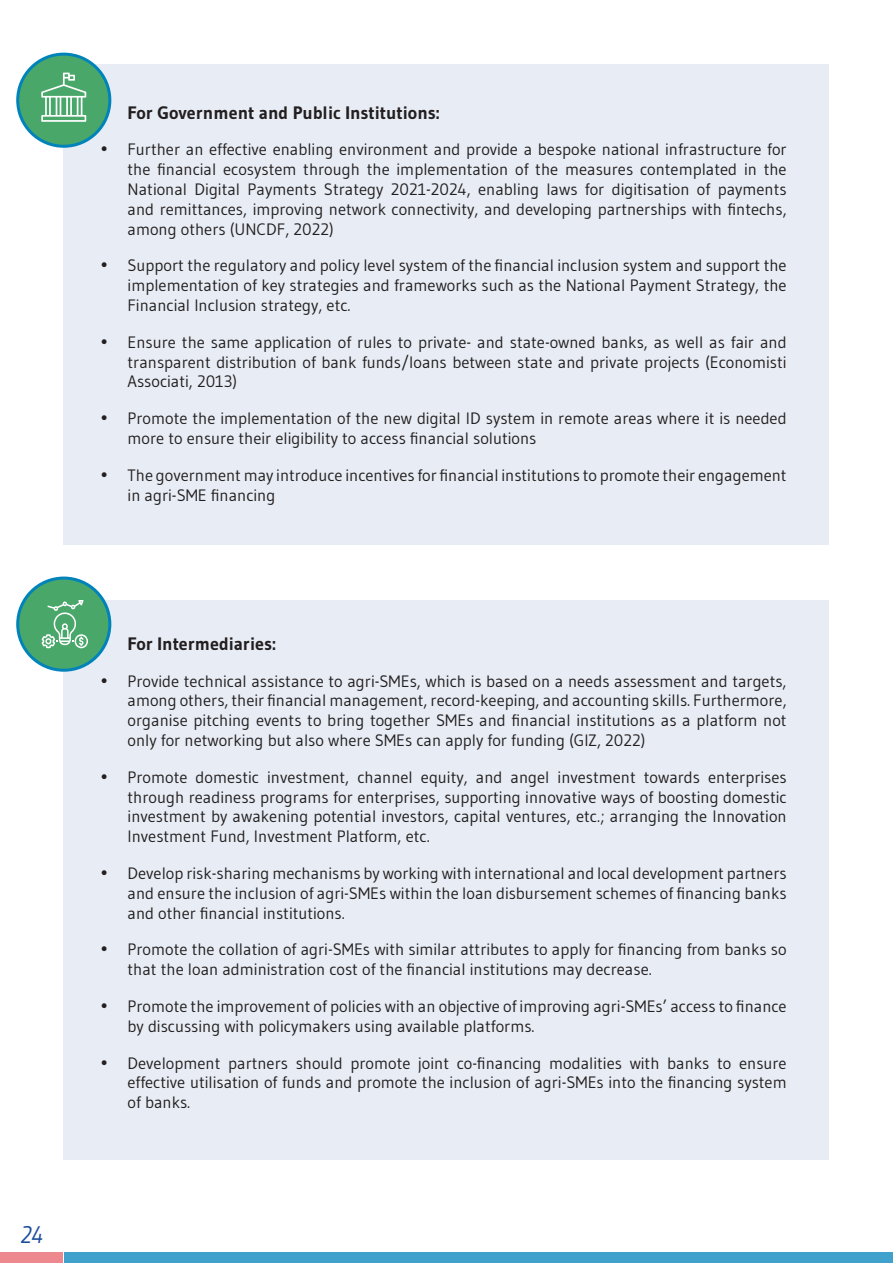
<style>
.page{position:relative;width:893px;height:1263px;background:#fff}
.page>*{position:absolute;margin:0;border:0;box-sizing:border-box;transform-origin:0 0}
.t1{font:italic 24px "Gudea";color:#194c9b}
.Annotation_text{font:700 18px "Gudea";color:#231f20}
.t2{font:16.5px/19.8px "Gudea";color:#231f20;text-align:justify}
</style>
<div class="page">
<div style="left:64px;top:1252px;width:829px;height:11px;background:#40a2cc"></div>
<div style="left:0;top:1252px;width:62px;height:11px;background:#ec888e"></div>
<div style="left:64px;top:64px;width:765px;height:480px;background:#e8edf5"></div>
<div style="left:18px;top:54px;width:92px;height:92px;background:#49a76a;border-radius:50%"></div>
<div style="left:16px;top:53px;width:95px;height:95px;border:3px solid #0083bb;border-radius:50%"></div>
<svg style="left:41px;top:73px;width:45px;height:49px"></svg>
<div style="left:64px;top:601px;width:765px;height:559px;background:#e8edf5"></div>
<div style="left:18px;top:578px;width:92px;height:92px;background:#49a76a;border-radius:50%"></div>
<div style="left:16px;top:576px;width:95px;height:96px;border:3px solid #0083bb;border-radius:50%"></div>
<svg style="left:42px;top:600px;width:46px;height:48px"></svg>
<h1 class="t1" style="left:20px;top:1219px;width:24px">24</h1>
<p class="Annotation_text" style="left:128px;top:101px;width:314px">For Government and Public Institutions:</p>
<p class="t2" style="left:128px;top:139px;width:661px;text-indent:-27px">• Further an effective enabling environment and provide a bespoke national infrastructure for the financial ecosystem through the implementation of the measures contemplated in the National Digital Payments Strategy 2021-2024, enabling laws for digitisation of payments and remittances, improving network connectivity, and developing partnerships with fintechs, among others (UNCDF, 2022)</p>
<p class="t2" style="left:128px;top:255px;width:661px;text-indent:-27px">• Support the regulatory and policy level system of the financial inclusion system and support the implementation of key strategies and frameworks such as the National Payment Strategy, the Financial Inclusion strategy, etc.</p>
<p class="t2" style="left:128px;top:332px;width:661px;text-indent:-27px">• Ensure the same application of rules to private- and state-owned banks, as well as fair and transparent distribution of bank funds/loans between state and private projects (Economisti Associati, 2013)</p>
<p class="t2" style="left:128px;top:408px;width:661px;text-indent:-27px">• Promote the implementation of the new digital ID system in remote areas where it is needed more to ensure their eligibility to access financial solutions</p>
<p class="t2" style="left:128px;top:465px;width:661px;text-indent:-27px">• The government may introduce incentives for financial institutions to promote their engagement in agri-SME financing</p>
<p class="Annotation_text" style="left:128px;top:632px;width:150px">For Intermediaries:</p>
<p class="t2" style="left:128px;top:671px;width:661px;text-indent:-27px">• Provide technical assistance to agri-SMEs, which is based on a needs assessment and targets, among others, their financial management, record-keeping, and accounting skills. Furthermore, organise pitching events to bring together SMEs and financial institutions as a platform not only for networking but also where SMEs can apply for funding (GIZ, 2022)</p>
<p class="t2" style="left:128px;top:767px;width:661px;text-indent:-27px">• Promote domestic investment, channel equity, and angel investment towards enterprises through readiness programs for enterprises, supporting innovative ways of boosting domestic investment by awakening potential investors, capital ventures, etc.; arranging the Innovation Investment Fund, Investment Platform, etc.</p>
<p class="t2" style="left:128px;top:863px;width:661px;text-indent:-27px">• Develop risk-sharing mechanisms by working with international and local development partners and ensure the inclusion of agri-SMEs within the loan disbursement schemes of financing banks and other financial institutions.</p>
<p class="t2" style="left:128px;top:939px;width:661px;text-indent:-27px">• Promote the collation of agri-SMEs with similar attributes to apply for financing from banks so that the loan administration cost of the financial institutions may decrease.</p>
<p class="t2" style="left:128px;top:996px;width:661px;text-indent:-27px">• Promote the improvement of policies with an objective of improving agri-SMEs’ access to finance by discussing with policymakers using available platforms.</p>
<p class="t2" style="left:128px;top:1053px;width:661px;text-indent:-27px">• Development partners should promote joint co-financing modalities with banks to ensure effective utilisation of funds and promote the inclusion of agri-SMEs into the financing system of banks.</p>
</div>
